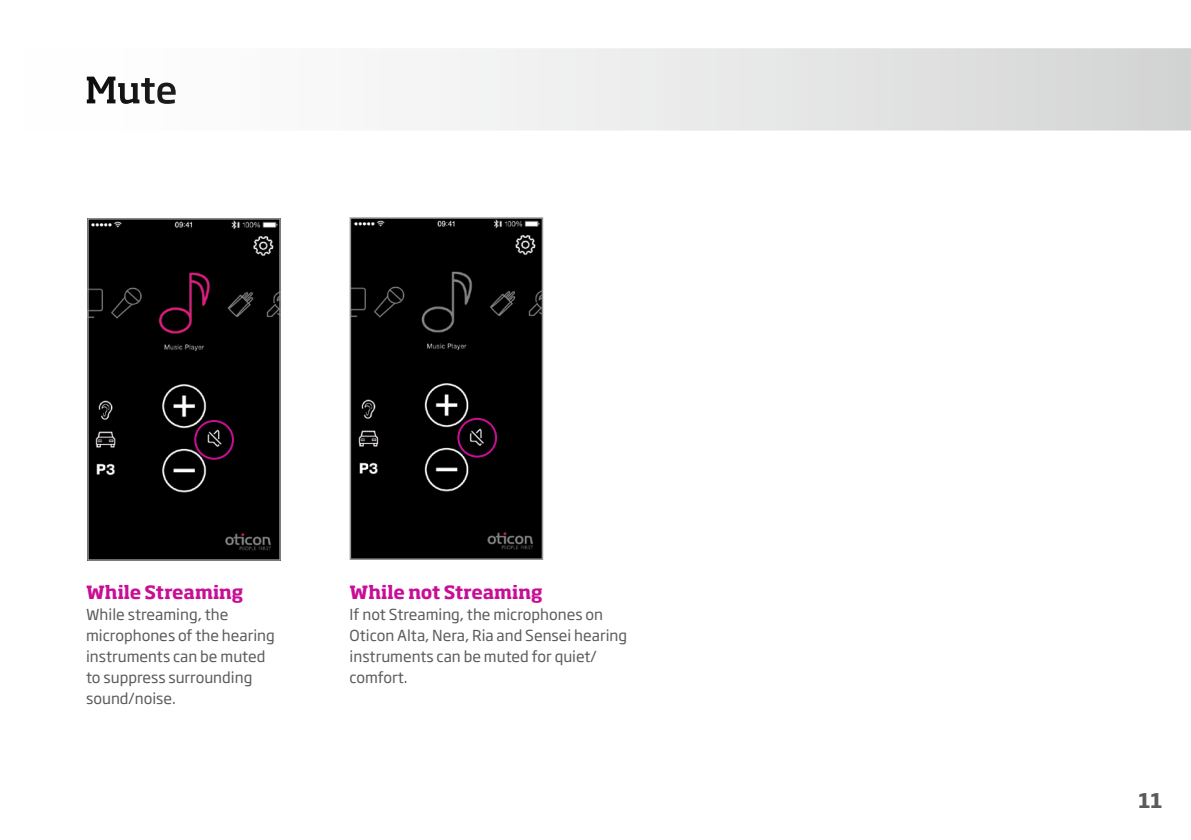
<style>
.page{position:relative;width:1191px;height:840px;background:#fff}
.page>*{position:absolute;margin:0;border:0;box-sizing:border-box;transform-origin:0 0}
.t1{font:700 20px "Soho Gothic Pro";color:#5b5b5a}
.t2{font:700 18px "Soho Pro";letter-spacing:-.005em;color:#c90e96}
.t3{font:15px/21px "Soho Gothic Pro";color:#5b5b5a}
</style>
<div class="page">
<svg style="left:86px;top:48px;width:1105px;height:82px"></svg>
<img style="left:87px;top:77px;width:89px;height:27px">
<svg style="left:350px;top:217px;width:193px;height:342px;background:#0b0a0b"></svg>
<svg style="left:87px;top:218px;width:194px;height:342px;background:#0c090b"></svg>
<svg style="left:194px;top:420px;width:40px;height:39px;background:#2d1025"></svg>
<svg style="left:457px;top:417px;width:40px;height:40px;background:#2b0f24"></svg>
<p class="t2" style="left:86px;top:578px;width:159px">While Streaming</p>
<p class="t3" style="left:86px;top:602px;width:190px">While streaming, the microphones of the hearing instruments can be muted to suppress surrounding sound/noise.</p>
<p class="t2" style="left:350px;top:578px;width:195px">While not Streaming</p>
<p class="t3" style="left:350px;top:602px;width:279px">If not Streaming, the microphones on<br>Oticon Alta, Nera, Ria and Sensei hearing instruments can be muted for quiet/ comfort.</p>
<h1 class="t1" style="left:1138px;top:783px;width:26px">11</h1>
</div>
